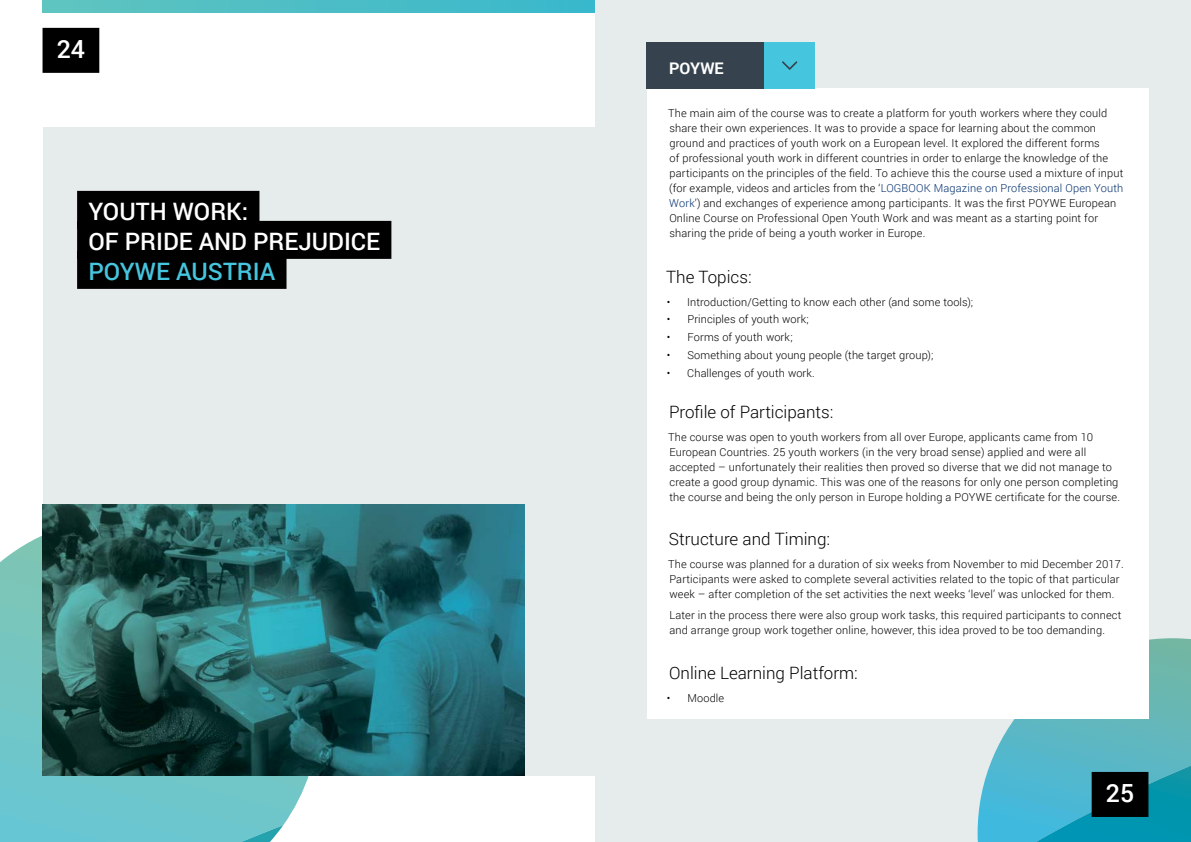
<style>
.page{position:relative;width:1191px;height:842px;background:#fff}
.page>*{position:absolute;margin:0;border:0;box-sizing:border-box;transform-origin:0 0}
.t1{font:500 25px "Roboto";color:#fff}
.t2{font:500 24px/30px "Roboto";color:#fff}
.t3{font:500 24px "Roboto";color:#46c5de}
.t4{font:300 17px "Roboto";color:#000}
.t5{font:700 16px "Roboto";color:#fff}
.t6{font:300 11px/15px "Roboto";letter-spacing:.015em;color:#000}
.s1{color:#002e6e}
</style>
<div class="page">
<svg style="left:43px;top:0;width:552px;height:12px;background:#4cbdc5"></svg>
<svg style="left:0;top:517px;width:309px;height:325px;background:#7bc9ca"></svg>
<img style="left:94px;top:825px;width:189px;height:17px">
<div style="left:43px;top:128px;width:552px;height:648px;background:#e6ecec"></div>
<div style="left:595px;top:0;width:596px;height:842px;background:#e6ecec"></div>
<svg style="left:977px;top:638px;width:214px;height:204px;background:#7dbeb7"></svg>
<img style="left:982px;top:714px;width:209px;height:128px">
<div style="left:646px;top:89px;width:502px;height:630px;background:#fff"></div>
<div style="left:1091px;top:772px;width:57px;height:45px;background:#000"></div>
<div style="left:43px;top:28px;width:56px;height:45px;background:#000"></div>
<div style="left:77px;top:191px;width:182px;height:38px;background:#000"></div>
<div style="left:77px;top:221px;width:314px;height:38px;background:#000"></div>
<div style="left:77px;top:251px;width:209px;height:38px;background:#000"></div>
<div style="left:646px;top:43px;width:119px;height:46px;background:#36434e"></div>
<div style="left:764px;top:43px;width:51px;height:46px;background:#46c5de"></div>
<svg style="left:782px;top:61px;width:16px;height:9px"></svg>
<img style="left:43px;top:505px;width:481px;height:271px">
<h1 class="t1" style="left:57px;top:32px;width:30px">24</h1>
<h2 class="t2" style="left:88px;top:196px;width:293px">YOUTH WORK:<br>OF PRIDE AND PREJUDICE</h2>
<h2 class="t3" style="left:88px;top:255px;width:188px">POYWE AUSTRIA</h2>
<h3 class="t5" style="left:669px;top:57px;width:56px">POYWE</h3>
<p class="t6" style="left:668px;top:105px;width:457px">The main aim of the course was to create a platform for youth workers where they could share their own experiences. It was to provide a space for learning about the common ground and practices of youth work on a European level. It explored the different forms<br>of professional youth work in different countries in order to enlarge the knowledge of the participants on the principles of the field. To achieve this the course used a mixture of input (for example, videos and articles from the ‘<span class="s1">LOGBOOK Magazine on Professional Open Youth Work</span>’) and exchanges of experience among participants. It was the first POYWE European Online Course on Professional Open Youth Work and was meant as a starting point for sharing the pride of being a youth worker in Europe.</p>
<h3 class="t4" style="left:666px;top:265px;width:87px">The Topics:</h3>
<p class="t6" style="left:666px;top:294px;width:308px">• Introduction/Getting to know each other (and some tools);</p>
<p class="t6" style="left:666px;top:312px;width:144px">• Principles of youth work;</p>
<p class="t6" style="left:666px;top:329px;width:127px">• Forms of youth work;</p>
<p class="t6" style="left:666px;top:347px;width:268px">• Something about young people (the target group);</p>
<p class="t6" style="left:666px;top:365px;width:150px">• Challenges of youth work.</p>
<h3 class="t4" style="left:669px;top:401px;width:166px">Profile of Participants:</h3>
<p class="t6" style="left:668px;top:429px;width:453px">The course was open to youth workers from all over Europe, applicants came from 10<br>European Countries. 25 youth workers (in the very broad sense) applied and were all accepted – unfortunately their realities then proved so diverse that we did not manage to create a good group dynamic. This was one of the reasons for only one person completing the course and being the only person in Europe holding a POYWE certificate for the course.</p>
<h3 class="t4" style="left:669px;top:528px;width:163px">Structure and Timing:</h3>
<p class="t6" style="left:668px;top:556px;width:457px">The course was planned for a duration of six weeks from November to mid December 2017.<br>Participants were asked to complete several activities related to the topic of that particular week – after completion of the set activities the next weeks ‘level’ was unlocked for them.</p>
<p class="t6" style="left:669px;top:607px;width:453px">Later in the process there were also group work tasks, this required participants to connect and arrange group work together online, however, this idea proved to be too demanding.</p>
<h3 class="t4" style="left:669px;top:661px;width:190px">Online Learning Platform:</h3>
<p class="t6" style="left:666px;top:690px;width:59px">• Moodle</p>
<h1 class="t1" style="left:1105px;top:776px;width:30px">25</h1>
</div>
